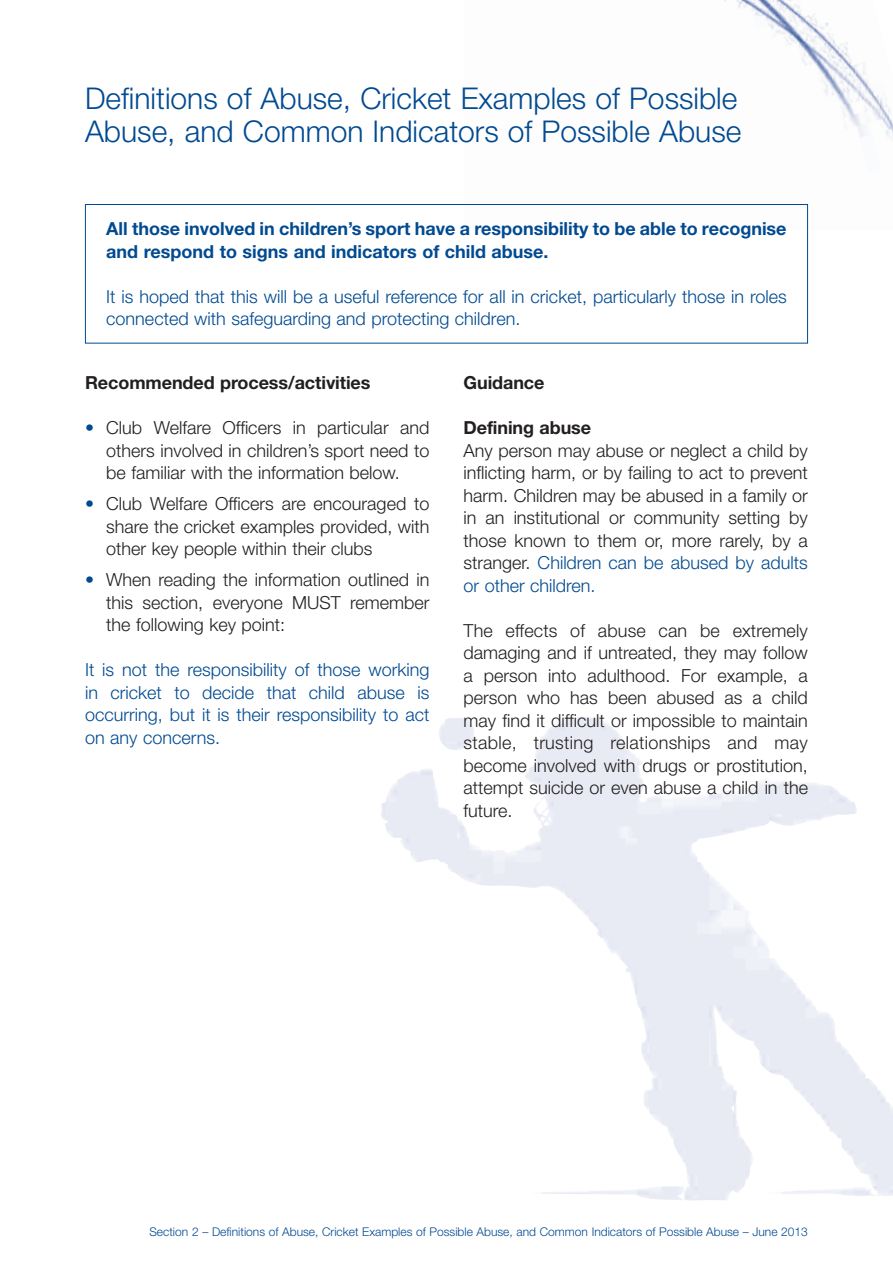
<style>
.page{position:relative;width:893px;height:1263px;background:#fff}
.page>*{position:absolute;margin:0;border:0;box-sizing:border-box;transform-origin:0 0}
.t1{font:300 30px/33px "Helvetica Neue";color:#014a91}
.t2{font:300 18px/22.5px "Helvetica Neue";color:#231f20;text-align:justify}
.t3{font:300 18px/22.5px "Helvetica Neue";color:#014a91;text-align:justify}
.t4{font:700 18px/22.5px "Helvetica Neue";color:#014a91}
.t5{font:700 18px "Helvetica Neue";letter-spacing:-.005em;color:#231f20}
.t6{font:300 12px "Helvetica Neue";color:#014a91}
.s1{color:#014a91}
</style>
<div class="page">
<img style="left:724px;top:0;width:169px;height:230px">
<div style="left:85px;top:204px;width:723px;height:139px;border:1px solid #014a91"></div>
<h1 class="t1" style="left:85px;top:81px;width:658px">Definitions of Abuse, Cricket Examples of Possible<br>Abuse, and Common Indicators of Possible Abuse</h1>
<p class="t4" style="left:106px;top:217px;width:682px">All those involved in children’s sport have a responsibility to be able to recognise and respond to signs and indicators of child abuse.</p>
<p class="t3" style="left:106px;top:285px;width:682px">It is hoped that this will be a useful reference for all in cricket, particularly those in roles connected with safeguarding and protecting children.</p>
<p class="t5" style="left:85px;top:372px;width:287px">Recommended process/activities</p>
<p class="t2" style="left:106px;top:416px;width:325px;text-indent:-21px"><span class="s1">•</span> Club Welfare Officers in particular and others involved in children’s sport need to be familiar with the information below.</p>
<p class="t2" style="left:106px;top:492px;width:325px;text-indent:-21px"><span class="s1">•</span> Club Welfare Officers are encouraged to share the cricket examples provided, with other key people within their clubs</p>
<p class="t2" style="left:106px;top:568px;width:325px;text-indent:-21px"><span class="s1">•</span> When reading the information outlined in this section, everyone MUST remember the following key point:</p>
<p class="t3" style="left:85px;top:658px;width:346px">It is not the responsibility of those working in cricket to decide that child abuse is occurring, but it is their responsibility to act on any concerns.</p>
<p class="t5" style="left:463px;top:372px;width:83px">Guidance</p>
<p class="t5" style="left:463px;top:417px;width:129px">Defining abuse</p>
<p class="t2" style="left:463px;top:439px;width:346px">Any person may abuse or neglect a child by inflicting harm, or by failing to act to prevent harm. Children may be abused in a family or in an institutional or community setting by those known to them or, more rarely, by a stranger. <span class="s1">Children can be abused by adults or other children.</span></p>
<p class="t2" style="left:463px;top:619px;width:346px">The effects of abuse can be extremely damaging and if untreated, they may follow a person into adulthood. For example, a person who has been abused as a child may find it difficult or impossible to maintain stable, trusting relationships and may become involved with drugs or prostitution, attempt suicide or even abuse a child in the future.</p>
<p class="t6" style="left:149px;top:1224px;width:660px">Section 2 – Definitions of Abuse, Cricket Examples of Possible Abuse, and Common Indicators of Possible Abuse – June 2013</p>
</div>
